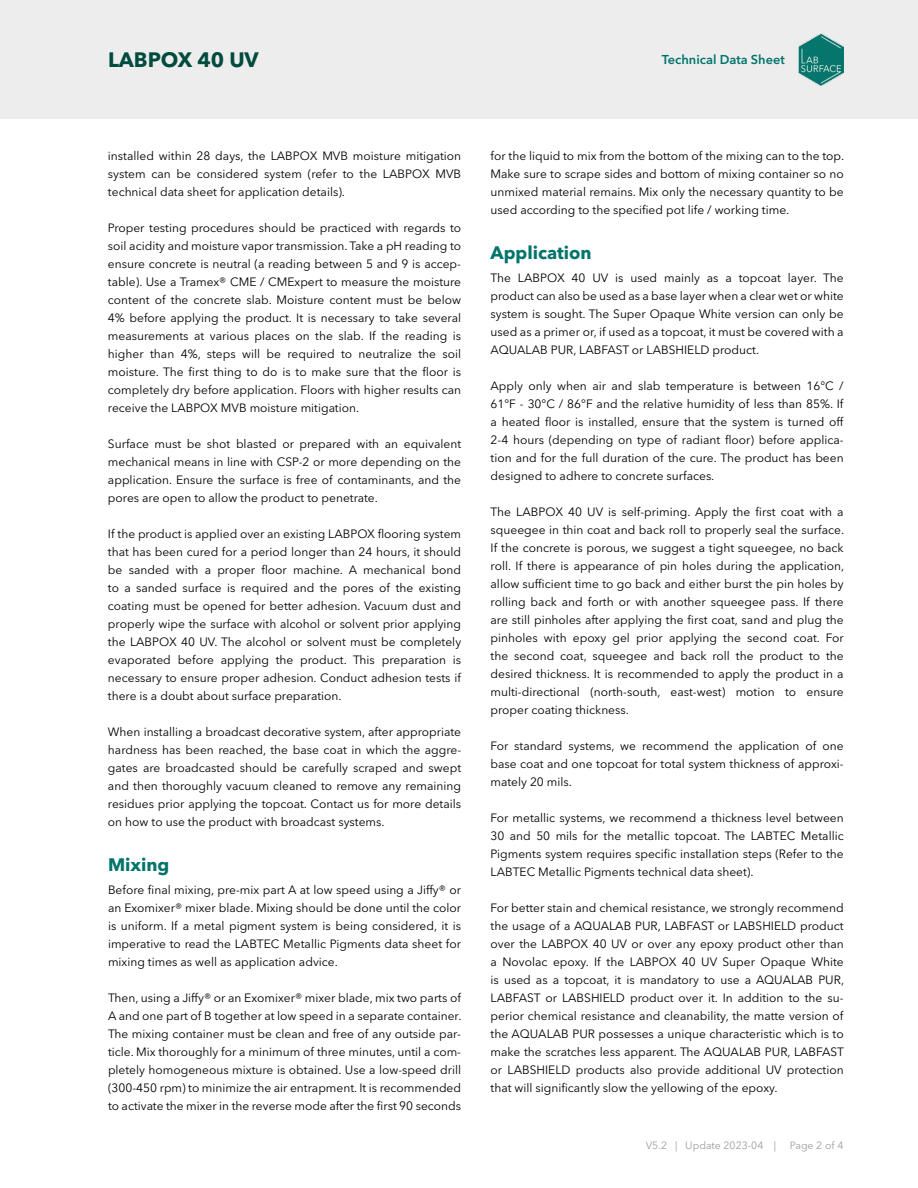
<style>
.page{position:relative;width:918px;height:1188px;background:#fff}
.page>*{position:absolute;margin:0;border:0;box-sizing:border-box;transform-origin:0 0}
.t1{font:700 20.7px "Avenir Next LT Pro";color:#004b3f}
.t2{font:700 18px "Avenir Next LT Pro";color:#00746b}
.t3{font:600 12.75px "Avenir Next LT Pro";color:#00746b}
.t4{font:12px/18px "Avenir Next LT Pro";color:#000;text-align:justify}
.t5{font:10.5px "Avenir Next LT Pro";color:#9d9d9c}
</style>
<div class="page">
<div style="left:0;top:0;width:918px;height:119px;background:#ededed"></div>
<img style="left:798px;top:33px;width:46px;height:52px">
<h1 class="t1" style="left:108px;top:47px;width:152px">LABPOX 40 UV</h1>
<p class="t3" style="left:662px;top:52px;width:124px">Technical Data Sheet</p>
<p class="t4" style="left:108px;top:147px;width:355px">installed within 28 days, the LABPOX MVB moisture mitigation system can be considered system (refer to the LABPOX MVB technical data sheet for application details).</p>
<p class="t4" style="left:108px;top:219px;width:355px">Proper testing procedures should be practiced with regards to soil acidity and moisture vapor transmission. Take a pH reading to ensure concrete is neutral (a reading between 5 and 9 is accep&shy;table). Use a Tramex® CME / CMExpert to measure the moisture content of the concrete slab. Moisture content must be below 4% before applying the product. It is necessary to take several measurements at various places on the slab. If the reading is higher than 4%, steps will be required to neutralize the soil moisture. The first thing to do is to make sure that the floor is completely dry before application. Floors with higher results can receive the LABPOX MVB moisture mitigation.</p>
<p class="t4" style="left:108px;top:435px;width:355px">Surface must be shot blasted or prepared with an equivalent mechanical means in line with CSP-2 or more depending on the application. Ensure the surface is free of contaminants, and the pores are open to allow the product to penetrate.</p>
<p class="t4" style="left:108px;top:525px;width:355px">If the product is applied over an existing LABPOX flooring system that has been cured for a period longer than 24 hours, it should be sanded with a proper floor machine. A mechanical bond to a sanded surface is required and the pores of the existing coating must be opened for better adhesion. Vacuum dust and properly wipe the surface with alcohol or solvent prior applying the LABPOX 40 UV. The alcohol or solvent must be completely evaporated before applying the product. This preparation is necessary to ensure proper adhesion. Conduct adhesion tests if there is a doubt about surface preparation.</p>
<p class="t4" style="left:108px;top:723px;width:355px">When installing a broadcast decorative system, after appropriate hardness has been reached, the base coat in which the aggre&shy;gates are broadcasted should be carefully scraped and swept and then thoroughly vacuum cleaned to remove any remaining residues prior applying the topcoat. Contact us for more details on how to use the product with broadcast systems.</p>
<h2 class="t2" style="left:108px;top:853px;width:63px">Mixing</h2>
<p class="t4" style="left:108px;top:881px;width:355px">Before final mixing, pre-mix part A at low speed using a Jiffy® or an Exomixer® mixer blade. Mixing should be done until the color is uniform. If a metal pigment system is being considered, it is imperative to read the LABTEC Metallic Pigments data sheet for mixing times as well as application advice.</p>
<p class="t4" style="left:108px;top:989px;width:355px">Then, using a Jiffy® or an Exomixer® mixer blade, mix two parts of A and one part of B together at low speed in a separate container.<br>The mixing container must be clean and free of any outside par&shy;ticle. Mix thoroughly for a minimum of three minutes, until a com&shy;pletely homogeneous mixture is obtained. Use a low-speed drill (300-450 rpm) to minimize the air entrapment. It is recommended to activate the mixer in the reverse mode after the first 90 seconds</p>
<p class="t4" style="left:491px;top:147px;width:355px">for the liquid to mix from the bottom of the mixing can to the top.<br>Make sure to scrape sides and bottom of mixing container so no unmixed material remains. Mix only the necessary quantity to be used according to the specified pot life / working time.</p>
<h2 class="t2" style="left:491px;top:241px;width:103px">Application</h2>
<p class="t4" style="left:491px;top:269px;width:355px">The LABPOX 40 UV is used mainly as a topcoat layer. The product can also be used as a base layer when a clear wet or white system is sought. The Super Opaque White version can only be used as a primer or, if used as a topcoat, it must be covered with a AQUALAB PUR, LABFAST or LABSHIELD product.</p>
<p class="t4" style="left:491px;top:377px;width:355px">Apply only when air and slab temperature is between 16°C / 61°F - 30°C / 86°F and the relative humidity of less than 85%. If a heated floor is installed, ensure that the system is turned off 2-4 hours (depending on type of radiant floor) before applica&shy;tion and for the full duration of the cure. The product has been designed to adhere to concrete surfaces.</p>
<p class="t4" style="left:491px;top:503px;width:355px">The LABPOX 40 UV is self-priming. Apply the first coat with a squeegee in thin coat and back roll to properly seal the surface.<br>If the concrete is porous, we suggest a tight squeegee, no back roll. If there is appearance of pin holes during the application, allow sufficient time to go back and either burst the pin holes by rolling back and forth or with another squeegee pass. If there are still pinholes after applying the first coat, sand and plug the pinholes with epoxy gel prior applying the second coat. For the second coat, squeegee and back roll the product to the desired thickness. It is recommended to apply the product in a multi-directional (north-south, east-west) motion to ensure proper coating thickness.</p>
<p class="t4" style="left:491px;top:737px;width:355px">For standard systems, we recommend the application of one base coat and one topcoat for total system thickness of approxi&shy;mately 20 mils.</p>
<p class="t4" style="left:491px;top:809px;width:355px">For metallic systems, we recommend a thickness level between 30 and 50 mils for the metallic topcoat. The LABTEC Metallic Pigments system requires specific installation steps (Refer to the LABTEC Metallic Pigments technical data sheet).</p>
<p class="t4" style="left:491px;top:899px;width:355px">For better stain and chemical resistance, we strongly recommend the usage of a AQUALAB PUR, LABFAST or LABSHIELD product over the LABPOX 40 UV or over any epoxy product other than a Novolac epoxy. If the LABPOX 40 UV Super Opaque White is used as a topcoat, it is mandatory to use a AQUALAB PUR, LABFAST or LABSHIELD product over it. In addition to the su&shy;perior chemical resistance and cleanability, the matte version of the AQUALAB PUR possesses a unique characteristic which is to make the scratches less apparent. The AQUALAB PUR, LABFAST or LABSHIELD products also provide additional UV protection that will significantly slow the yellowing of the epoxy.</p>
<p class="t5" style="left:646px;top:1139px;width:132px">V5.2 | Update 2023-04 |</p>
<p class="t5" style="left:790px;top:1139px;width:55px">Page 2 of 4</p>
</div>
